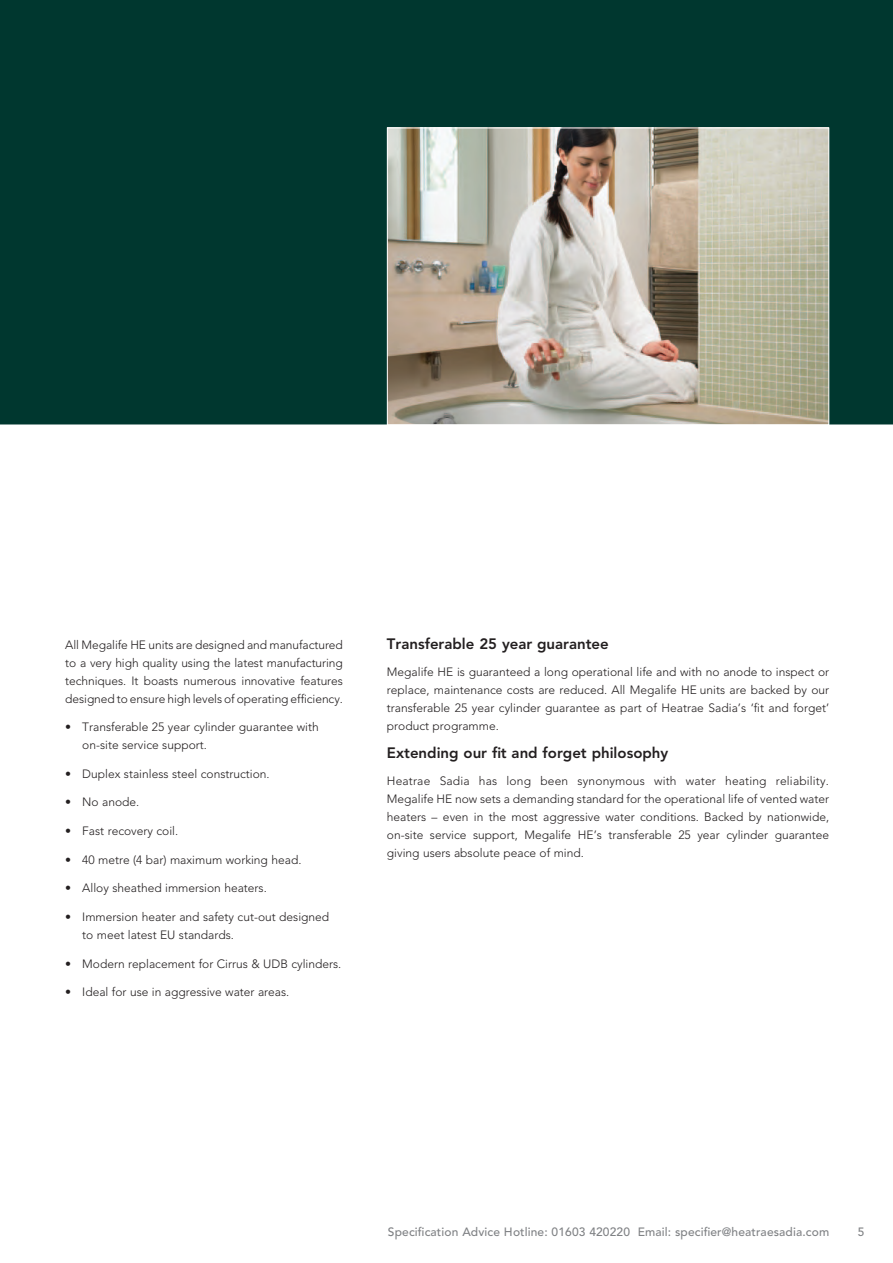
<style>
.page{position:relative;width:893px;height:1263px;background:#fff}
.page>*{position:absolute;margin:0;border:0;box-sizing:border-box;transform-origin:0 0}
.HS_Body_Sub_heads_Av{font:800 15px "Avenir";color:#231f20}
.HS_Justified_body_co{font:300 12px/18px "Avenir";color:#231f20;text-align:justify}
.HS_Footer_AvMedium_8{font:500 12px "Avenir";letter-spacing:.01em;color:#808285}
</style>
<div class="page">
<div style="left:0;top:0;width:893px;height:425px;background:#00372f"></div>
<img style="left:389px;top:130px;width:438px;height:293px">
<hr style="left:0;top:424px;width:893px;height:2px;background:#fff">
<p class="HS_Justified_body_co" style="left:65px;top:635px;width:279px">All Megalife HE units are designed and manufactured to a very high quality using the latest manufacturing techniques. It boasts numerous innovative features designed to ensure high levels of operating efficiency.</p>
<p class="HS_Justified_body_co" style="left:82px;top:718px;width:238px;text-indent:-17px">• Transferable 25 year cylinder guarantee with on-site service support.</p>
<p class="HS_Justified_body_co" style="left:65px;top:765px;width:206px">• Duplex stainless steel construction.</p>
<p class="HS_Justified_body_co" style="left:65px;top:793px;width:76px">• No anode.</p>
<p class="HS_Justified_body_co" style="left:65px;top:822px;width:115px">• Fast recovery coil.</p>
<p class="HS_Justified_body_co" style="left:65px;top:850px;width:238px">• 40 metre (4 bar) maximum working head.</p>
<p class="HS_Justified_body_co" style="left:65px;top:879px;width:203px">• Alloy sheathed immersion heaters.</p>
<p class="HS_Justified_body_co" style="left:82px;top:908px;width:249px;text-indent:-17px">• Immersion heater and safety cut-out designed to meet latest EU standards.</p>
<p class="HS_Justified_body_co" style="left:65px;top:954px;width:278px">• Modern replacement for Cirrus &amp; UDB cylinders.</p>
<p class="HS_Justified_body_co" style="left:65px;top:983px;width:226px">• Ideal for use in aggressive water areas.</p>
<p class="HS_Body_Sub_heads_Av" style="left:387px;top:635px;width:223px">Transferable 25 year guarantee</p>
<p class="HS_Justified_body_co" style="left:387px;top:663px;width:444px">Megalife HE is guaranteed a long operational life and with no anode to inspect or replace, maintenance costs are reduced. All Megalife HE units are backed by our transferable 25 year cylinder guarantee as part of Heatrae Sadia’s ‘fit and forget’ product programme.</p>
<p class="HS_Body_Sub_heads_Av" style="left:387px;top:744px;width:283px">Extending our fit and forget philosophy</p>
<p class="HS_Justified_body_co" style="left:387px;top:772px;width:444px">Heatrae Sadia has long been synonymous with water heating reliability.<br>Megalife HE now sets a demanding standard for the operational life of vented water heaters – even in the most aggressive water conditions. Backed by nationwide, on-site service support, Megalife HE’s transferable 25 year cylinder guarantee giving users absolute peace of mind.</p>
<p class="HS_Footer_AvMedium_8" style="left:388px;top:1224px;width:443px">Specification Advice Hotline: 01603 420220 Email: specifier@heatraesadia.com</p>
<p class="HS_Footer_AvMedium_8" style="left:858px;top:1224px;width:8px">5</p>
</div>
